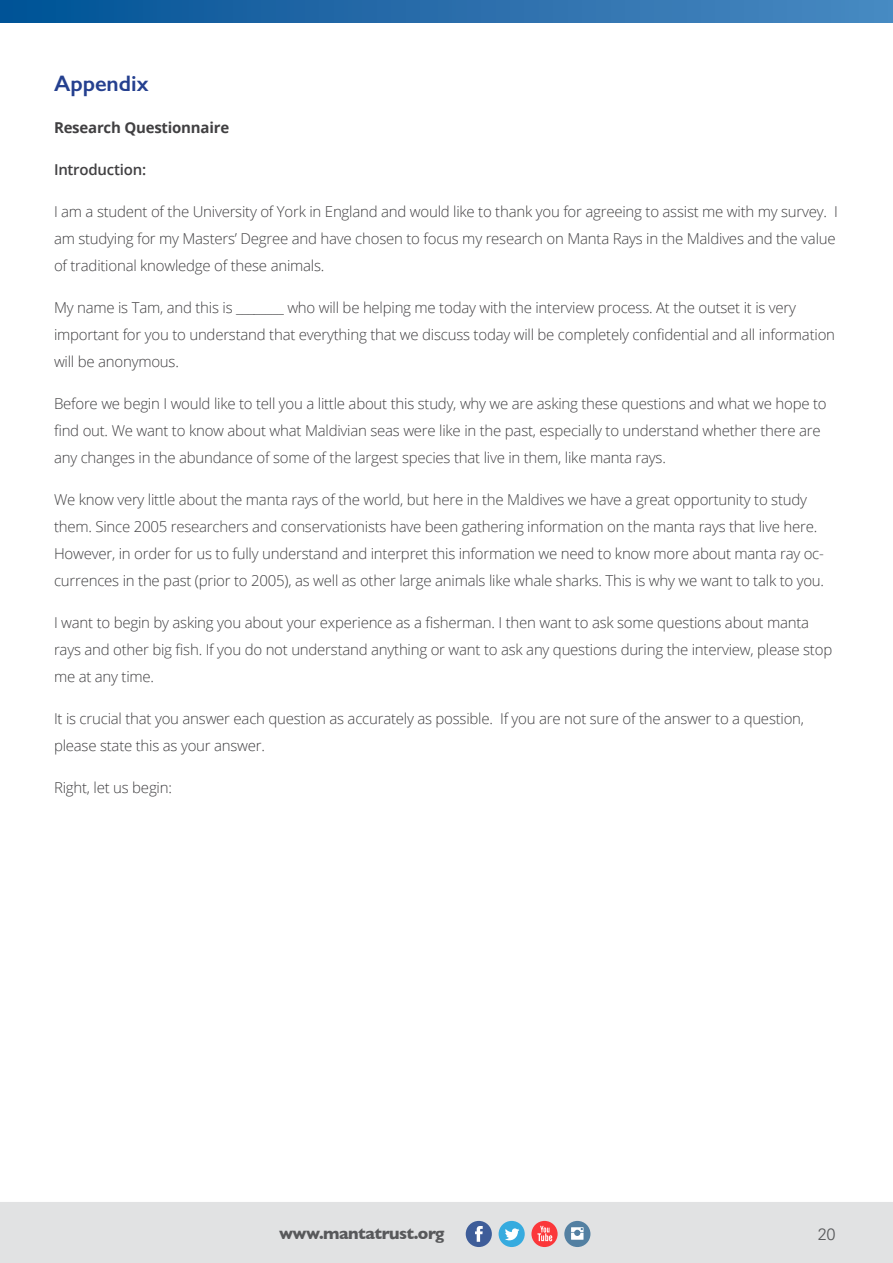
<style>
.page{position:relative;width:893px;height:1263px;background:#fff}
.page>*{position:absolute;margin:0;border:0;box-sizing:border-box;transform-origin:0 0}
.t1{font:600 22.5px "Gill Sans";color:#25408f}
.t2{font:700 16.5px "Gill Sans";letter-spacing:-.03em;color:#58595b}
.t3{font:300 16.5px "Univers";color:#58595b}
.t4{font:300 15px/27px "Open Sans";letter-spacing:-.015em;color:#414042}
.t5{font:700 15px "Open Sans";letter-spacing:-.015em;color:#414042}
.t6{font:600 15px "Open Sans";letter-spacing:-.015em;color:#414042}
</style>
<div class="page">
<div style="left:0;top:1201px;width:893px;height:62px;background:#e1e2e3"></div>
<div style="left:0;top:0;width:893px;height:22px;background:linear-gradient(to right,#025295,#4b89c1)"></div>
<div style="left:466px;top:1221px;width:26px;height:26px;background:#3e5d99;border-radius:50%"></div>
<svg style="left:475px;top:1226px;width:8px;height:16px"></svg>
<div style="left:499px;top:1221px;width:26px;height:26px;background:#36abdf;border-radius:50%"></div>
<svg style="left:505px;top:1228px;width:14px;height:12px"></svg>
<div style="left:564px;top:1221px;width:26px;height:26px;background:#5380a2;border-radius:50%"></div>
<svg style="left:571px;top:1227px;width:12px;height:13px"></svg>
<svg style="left:531px;top:1221px;width:27px;height:26px"></svg>
<svg style="left:537px;top:1225px;width:15px;height:16px"></svg>
<h1 class="t1" style="left:54px;top:70px;width:96px">Appendix</h1>
<p class="t5" style="left:54px;top:117px;width:177px">Research Questionnaire</p>
<p class="t6" style="left:54px;top:159px;width:94px">Introduction:</p>
<p class="t4" style="left:54px;top:198px;width:785px">I am a student of the University of York in England and would like to thank you for agreeing to assist me with my survey. I am studying for my Masters’ Degree and have chosen to focus my research on Manta Rays in the Maldives and the value of traditional knowledge of these animals.</p>
<p class="t4" style="left:54px;top:294px;width:783px">My name is Tam, and this is ________ who will be helping me today with the interview process. At the outset it is very important for you to understand that everything that we discuss today will be completely confidential and all information will be anonymous.</p>
<p class="t4" style="left:54px;top:390px;width:774px">Before we begin I would like to tell you a little about this study, why we are asking these questions and what we hope to find out. We want to know about what Maldivian seas were like in the past, especially to understand whether there are any changes in the abundance of some of the largest species that live in them, like manta rays.</p>
<p class="t4" style="left:54px;top:486px;width:772px">We know very little about the manta rays of the world, but here in the Maldives we have a great opportunity to study them. Since 2005 researchers and conservationists have been gathering information on the manta rays that live here.<br>However, in order for us to fully understand and interpret this information we need to know more about manta ray oc&shy;currences in the past (prior to 2005), as well as other large animals like whale sharks. This is why we want to talk to you.</p>
<p class="t4" style="left:54px;top:609px;width:780px">I want to begin by asking you about your experience as a fisherman. I then want to ask some questions about manta rays and other big fish. If you do not understand anything or want to ask any questions during the interview, please stop me at any time.</p>
<p class="t4" style="left:54px;top:705px;width:752px">It is crucial that you answer each question as accurately as possible. If you are not sure of the answer to a question, please state this as your answer.</p>
<p class="t4" style="left:54px;top:774px;width:119px">Right, let us begin:</p>
<p class="t2" style="left:279px;top:1220px;width:167px">www.mantatrust.org</p>
<p class="t3" style="left:818px;top:1224px;width:19px">20</p>
</div>
